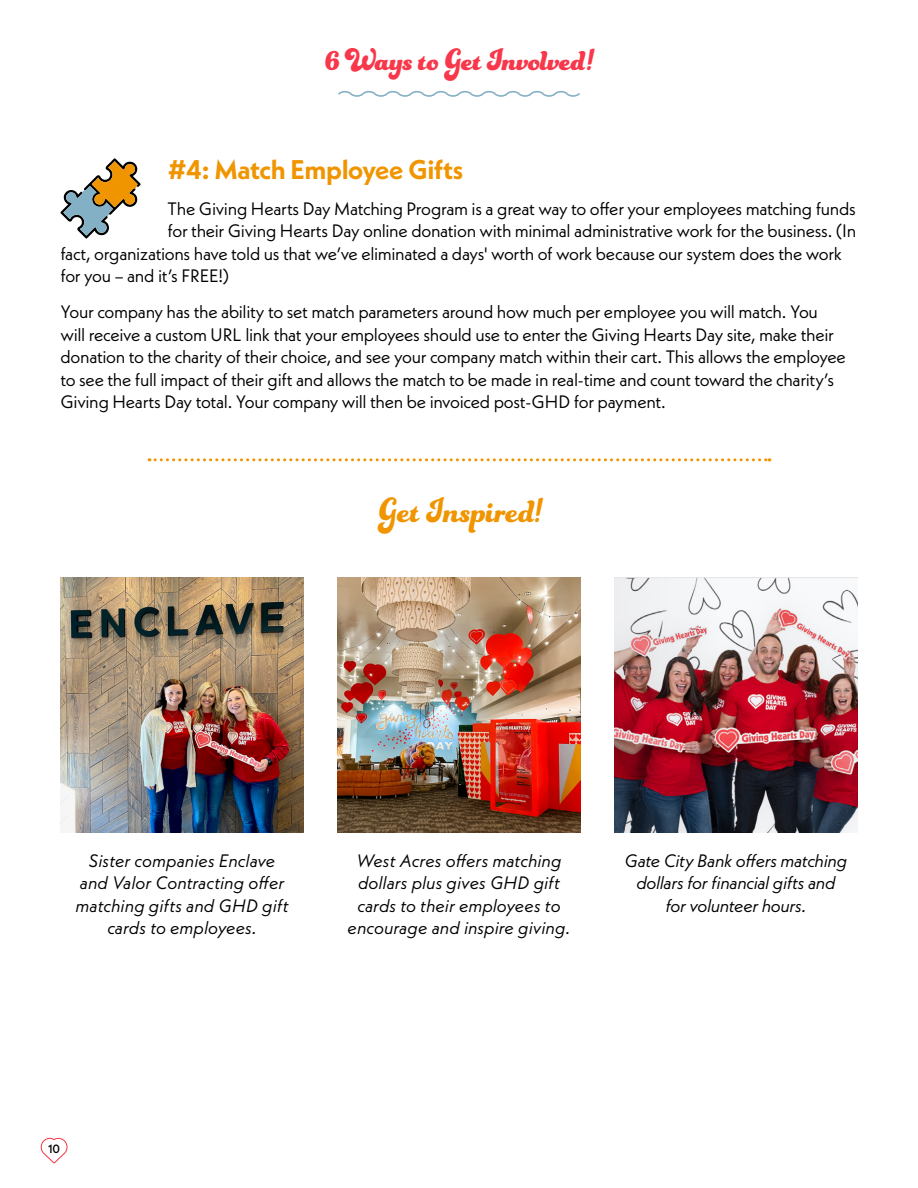
<style>
.page{position:relative;width:918px;height:1188px;background:#fff}
.page>*{position:absolute;margin:0;border:0;box-sizing:border-box;transform-origin:0 0}
.t1{font:37.5px "Funkydori";color:#f09500}
.t2{font:700 33px "Funkydori";letter-spacing:-.01em;color:#f8374a}
.t3{font:700 27px "Neue Kabel";letter-spacing:-.015em;color:#f09500}
.t4{font:18px/22.5px "Neue Kabel";letter-spacing:-.02em;color:#000}
.t5{font:italic 18px/22.5px "Neue Kabel";color:#000;text-align:center}
.t6{font:italic 18px/22.5px "Neue Kabel";letter-spacing:-.02em;color:#000;text-align:center}
.t7{font:500 12px "Neue Kabel";color:#000}
</style>
<div class="page">
<svg style="left:149px;top:458px;width:621px;height:3px"></svg>
<img style="left:60px;top:578px;width:244px;height:255px">
<img style="left:337px;top:578px;width:244px;height:255px">
<img style="left:614px;top:578px;width:244px;height:255px">
<svg style="left:60px;top:158px;width:81px;height:80px"></svg>
<svg style="left:338px;top:91px;width:242px;height:6px"></svg>
<svg style="left:40px;top:1137px;width:28px;height:27px"></svg>
<h2 class="t2" style="left:325px;top:39px;width:269px">6 Ways to Get Involved!</h2>
<h3 class="t3" style="left:168px;top:152px;width:297px">#4: Match Employee Gifts</h3>
<p class="t4" style="left:168px;top:197px;width:690px">The Giving Hearts Day Matching Program is a great way to offer your employees matching funds</p>
<p class="t4" style="left:168px;top:219px;width:690px">for their Giving Hearts Day online donation with minimal administrative work for the business. (In</p>
<p class="t4" style="left:60px;top:242px;width:783px">fact, organizations have told us that we’ve eliminated a days' worth of work because our system does the work</p>
<p class="t4" style="left:60px;top:264px;width:170px">for you – and it’s FREE!)</p>
<p class="t4" style="left:60px;top:300px;width:787px">Your company has the ability to set match parameters around how much per employee you will match. You will receive a custom URL link that your employees should use to enter the Giving Hearts Day site, make their donation to the charity of their choice, and see your company match within their cart. This allows the employee to see the full impact of their gift and allows the match to be made in real-time and count toward the charity’s Giving Hearts Day total. Your company will then be invoiced post-GHD for payment.</p>
<h1 class="t1" style="left:378px;top:488px;width:165px">Get Inspired!</h1>
<p class="t5" style="left:76px;top:849px;width:214px">Sister companies Enclave and Valor Contracting offer matching gifts and GHD gift cards to employees.</p>
<p class="t5" style="left:348px;top:849px;width:224px">West Acres offers matching dollars plus gives GHD gift cards to their employees to encourage and inspire giving.</p>
<p class="t6" style="left:625px;top:849px;width:224px">Gate City Bank offers matching dollars for financial gifts and for volunteer hours.</p>
<p class="t7" style="left:48px;top:1141px;width:14px">10</p>
</div>
